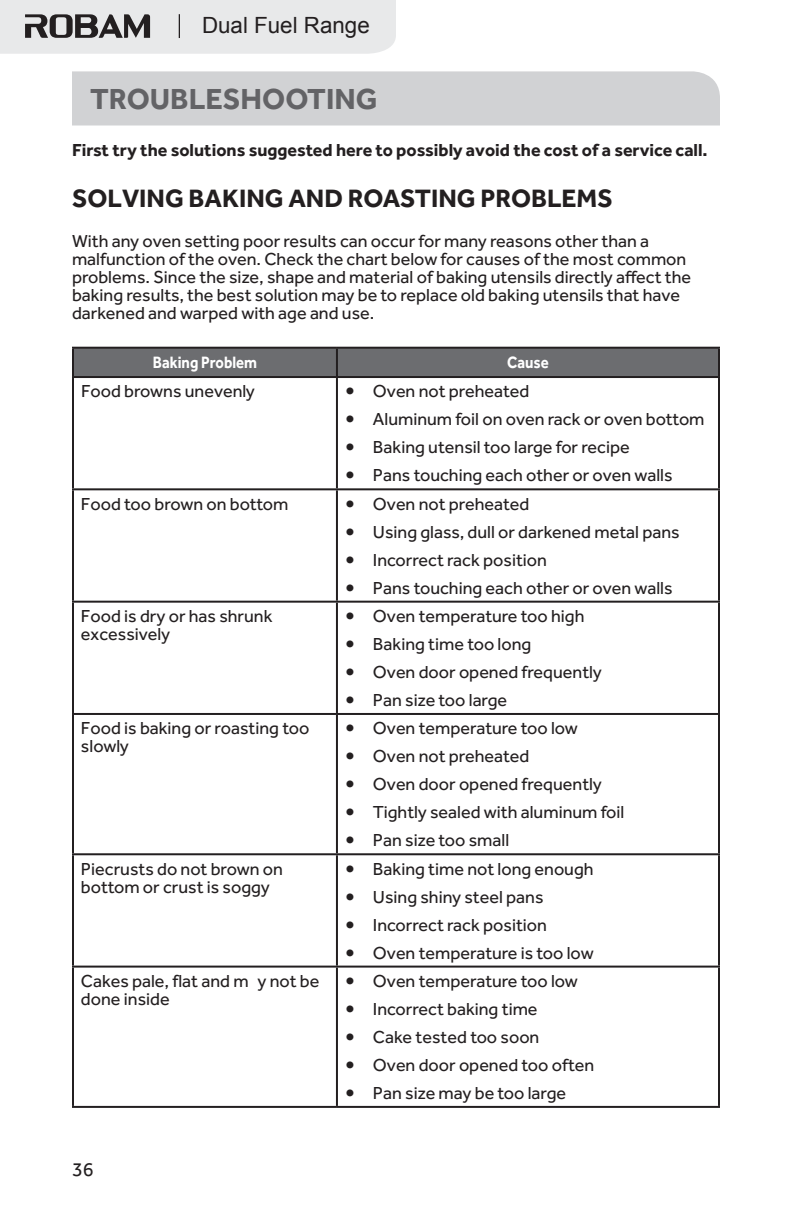
<style>
.page{position:relative;width:792px;height:1224px;background:#fff}
.page>*{position:absolute;margin:0;border:0;box-sizing:border-box;transform-origin:0 0}
.t1{font:700 30px "Effra";color:#636366}
.t2{font:700 26px "Effra";color:#231f20}
.t3{font:22.4px "Arial";color:#231f20}
.t4{font:20px "Effra";color:#231f20}
.t5{font:18px/18px "Effra";color:#231f20}
.t6{font:700 18px "Effra";color:#231f20}
.t7{font:700 17px "Effra";color:#fff;scale:.88 1}
.s1{font-style:inherit}
.s2{font-weight:700;font-size:24px}
</style>
<div class="page">
<svg style="left:0;top:0;width:396px;height:54px;background:#d8d9da"></svg>
<div style="left:72px;top:71px;width:648px;height:55px;background:#d1d2d4"></div>
<div style="left:74px;top:349px;width:644px;height:27px;background:#6c6d70"></div>
<hr style="left:336px;top:349px;width:2px;height:27px;background:#231f20">
<hr style="left:72px;top:378px;width:2px;height:110px;background:#231f20">
<hr style="left:336px;top:378px;width:2px;height:110px;background:#231f20">
<hr style="left:718px;top:378px;width:2px;height:110px;background:#231f20">
<hr style="left:72px;top:488px;width:265px;height:2px;background:#231f20">
<hr style="left:72px;top:490px;width:2px;height:111px;background:#231f20">
<hr style="left:337px;top:488px;width:383px;height:2px;background:#231f20">
<hr style="left:336px;top:490px;width:2px;height:111px;background:#231f20">
<hr style="left:718px;top:490px;width:2px;height:111px;background:#231f20">
<hr style="left:72px;top:601px;width:265px;height:2px;background:#231f20">
<hr style="left:72px;top:603px;width:2px;height:110px;background:#231f20">
<hr style="left:337px;top:601px;width:383px;height:2px;background:#231f20">
<hr style="left:336px;top:603px;width:2px;height:110px;background:#231f20">
<hr style="left:718px;top:603px;width:2px;height:110px;background:#231f20">
<hr style="left:72px;top:713px;width:265px;height:2px;background:#231f20">
<hr style="left:72px;top:715px;width:2px;height:138px;background:#231f20">
<hr style="left:337px;top:713px;width:383px;height:2px;background:#231f20">
<hr style="left:336px;top:715px;width:2px;height:138px;background:#231f20">
<hr style="left:718px;top:715px;width:2px;height:138px;background:#231f20">
<hr style="left:72px;top:853px;width:265px;height:2px;background:#231f20">
<hr style="left:72px;top:855px;width:2px;height:111px;background:#231f20">
<hr style="left:337px;top:853px;width:383px;height:2px;background:#231f20">
<hr style="left:336px;top:855px;width:2px;height:111px;background:#231f20">
<hr style="left:718px;top:855px;width:2px;height:111px;background:#231f20">
<hr style="left:72px;top:966px;width:265px;height:2px;background:#231f20">
<hr style="left:72px;top:968px;width:2px;height:138px;background:#231f20">
<hr style="left:337px;top:966px;width:383px;height:2px;background:#231f20">
<hr style="left:336px;top:968px;width:2px;height:138px;background:#231f20">
<hr style="left:718px;top:968px;width:2px;height:138px;background:#231f20">
<hr style="left:72px;top:1106px;width:265px;height:2px;background:#231f20">
<hr style="left:337px;top:1106px;width:383px;height:2px;background:#231f20">
<hr style="left:72px;top:347px;width:265px;height:2px;background:#231f20">
<hr style="left:72px;top:349px;width:2px;height:27px;background:#231f20">
<hr style="left:337px;top:347px;width:383px;height:2px;background:#231f20">
<hr style="left:718px;top:349px;width:2px;height:27px;background:#231f20">
<hr style="left:72px;top:376px;width:265px;height:2px;background:#231f20">
<hr style="left:337px;top:376px;width:383px;height:2px;background:#231f20">
<p class="t3" style="left:202px;top:11px;width:169px">Dual Fuel Range</p>
<h1 class="t1" style="left:90px;top:80px;width:289px">TROUBLESHOOTING</h1>
<p class="t6" style="left:72px;top:139px;width:637px">First try the solutions suggested here to possibly avoid the cost of a service call.</p>
<h2 class="t2" style="left:72px;top:182px;width:542px">SOLVING BAKING AND ROASTING PROBLEMS</h2>
<p class="t5" style="left:72px;top:231px;width:621px">With any oven setting poor results can occur for many reasons other than a malfunction of the oven. Check the chart below for causes of the most common problems. Since the size, shape and material of baking utensils directl<span class="s1">y aff</span>ect the baking results, the best solution may be to replace old baking utensils that have darkened and warped with age and use.</p>
<p class="t7" style="left:153px;top:352px;width:120px">Baking Problem</p>
<p class="t7" style="left:507px;top:352px;width:49px">Cause</p>
<p class="t5" style="left:81px;top:382px;width:176px">Food browns unevenly</p>
<p class="t5" style="left:345px;top:382px;width:186px"><span class="s2">•</span> Oven not preheated</p>
<p class="t5" style="left:345px;top:410px;width:361px"><span class="s2">•</span> Aluminum foil on oven rack or oven bottom</p>
<p class="t5" style="left:345px;top:438px;width:286px"><span class="s2">•</span> Baking utensil too large for recipe</p>
<p class="t5" style="left:345px;top:466px;width:329px"><span class="s2">•</span> Pans touching each other or oven walls</p>
<p class="t5" style="left:81px;top:494px;width:209px">Food too brown on bottom</p>
<p class="t5" style="left:345px;top:494px;width:186px"><span class="s2">•</span> Oven not preheated</p>
<p class="t5" style="left:345px;top:522px;width:336px"><span class="s2">•</span> Using glass, dull or darkened metal pans</p>
<p class="t5" style="left:345px;top:550px;width:204px"><span class="s2">•</span> Incorrect rack position</p>
<p class="t5" style="left:345px;top:578px;width:329px"><span class="s2">•</span> Pans touching each other or oven walls</p>
<p class="t5" style="left:81px;top:607px;width:193px">Food is dry or has shrunk excessively</p>
<p class="t5" style="left:345px;top:607px;width:241px"><span class="s2">•</span> Oven temperature too high</p>
<p class="t5" style="left:345px;top:635px;width:188px"><span class="s2">•</span> Baking time too long</p>
<p class="t5" style="left:345px;top:663px;width:258px"><span class="s2">•</span> Oven door opened frequently</p>
<p class="t5" style="left:345px;top:691px;width:164px"><span class="s2">•</span> Pan size too large</p>
<p class="t5" style="left:81px;top:719px;width:230px">Food is baking or roasting too slowly</p>
<p class="t5" style="left:345px;top:719px;width:234px"><span class="s2">•</span> Oven temperature too low</p>
<p class="t5" style="left:345px;top:747px;width:186px"><span class="s2">•</span> Oven not preheated</p>
<p class="t5" style="left:345px;top:775px;width:258px"><span class="s2">•</span> Oven door opened frequently</p>
<p class="t5" style="left:345px;top:803px;width:281px"><span class="s2">•</span> Tightly sealed with aluminum foil</p>
<p class="t5" style="left:345px;top:831px;width:166px"><span class="s2">•</span> Pan size too small</p>
<p class="t5" style="left:81px;top:859px;width:203px">Piecrusts do not brown on bottom or crust is soggy</p>
<p class="t5" style="left:345px;top:859px;width:250px"><span class="s2">•</span> Baking time not long enough</p>
<p class="t5" style="left:345px;top:887px;width:200px"><span class="s2">•</span> Using shiny steel pans</p>
<p class="t5" style="left:345px;top:915px;width:204px"><span class="s2">•</span> Incorrect rack position</p>
<p class="t5" style="left:345px;top:943px;width:250px"><span class="s2">•</span> Oven temperature is too low</p>
<p class="t5" style="left:81px;top:972px;width:240px">Cakes pale, flat and m y not be done inside</p>
<p class="t5" style="left:345px;top:972px;width:234px"><span class="s2">•</span> Oven temperature too low</p>
<p class="t5" style="left:345px;top:1000px;width:194px"><span class="s2">•</span> Incorrect baking time</p>
<p class="t5" style="left:345px;top:1028px;width:196px"><span class="s2">•</span> Cake tested too soon</p>
<p class="t5" style="left:345px;top:1056px;width:251px"><span class="s2">•</span> Oven door opened too often</p>
<p class="t5" style="left:345px;top:1084px;width:223px"><span class="s2">•</span> Pan size may be too large</p>
<p class="t4" style="left:72px;top:1157px;width:23px">36</p>
</div>
